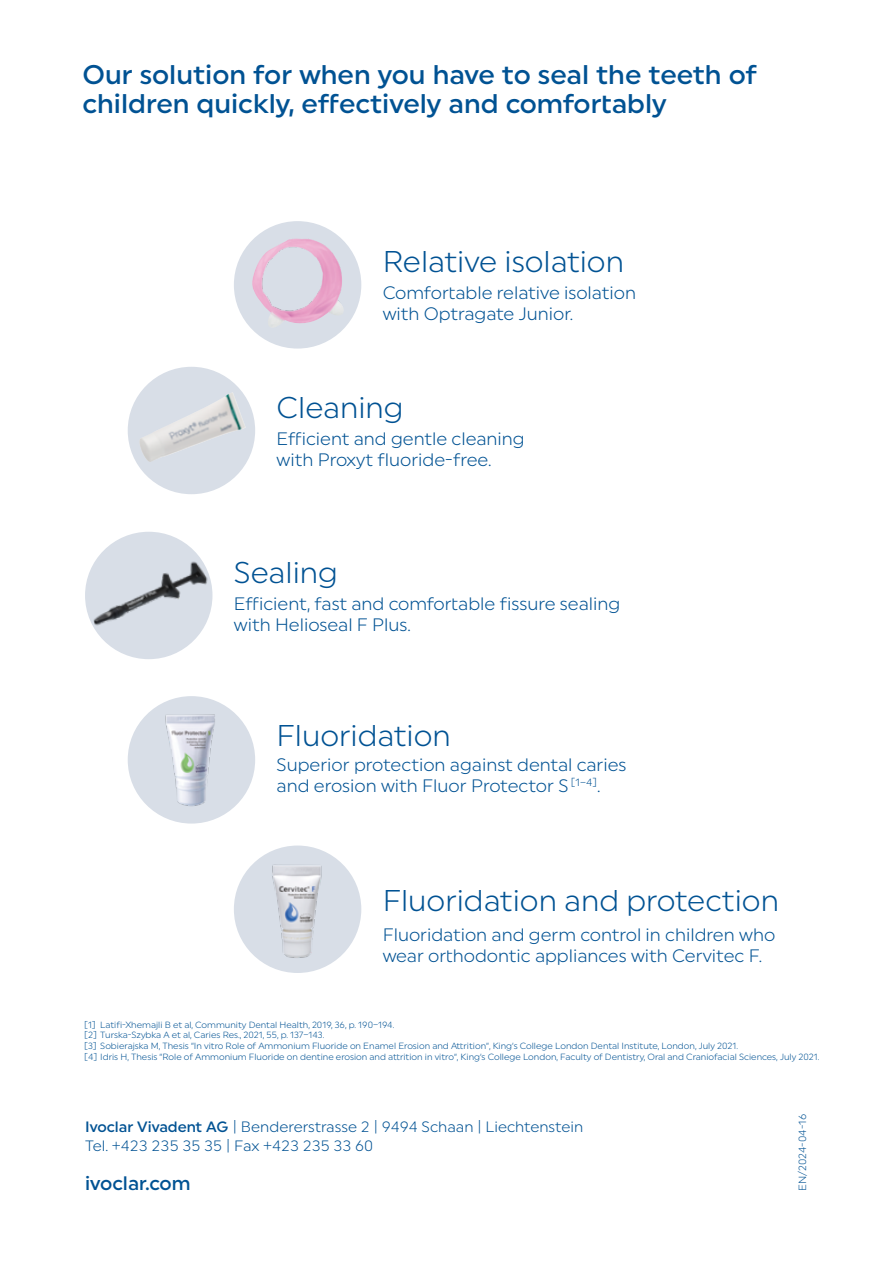
<style>
.page{position:relative;width:893px;height:1263px;background:#fff}
.page>*{position:absolute;margin:0;border:0;box-sizing:border-box;transform-origin:0 0}
.t1{font:30px "Uniform Pro Ivoclar Lgt";color:#005293}
.t2{font:500 27px/28.5px "Uniform Pro Ivoclar";color:#005293}
.t3{font:500 19.5px "Uniform Pro Ivoclar";color:#005293}
.t4{font:18px/21px "Uniform Pro Ivoclar Lgt";color:#005293}
.t5{font:15px/19.5px "Uniform Pro Ivoclar Lgt";color:#005293}
.t6{font:10.5px "Uniform Pro Ivoclar Lgt";color:#005293}
.t7{font:9px/10.5px "Uniform Pro Ivoclar Lgt";color:#005293}
.s1{font-family:"Uniform Pro Ivoclar";font-weight:500}
</style>
<div class="page">
<div style="left:234px;top:845px;width:127px;height:128px;background:#d8dee7;border-radius:50%"></div>
<img style="left:234px;top:850px;width:127px;height:118px">
<div style="left:85px;top:532px;width:127px;height:127px;background:#d8dee7;border-radius:50%"></div>
<img style="left:85px;top:558px;width:127px;height:88px">
<div style="left:128px;top:367px;width:127px;height:127px;background:#d8dee7;border-radius:50%"></div>
<img style="left:139px;top:392px;width:107px;height:70px">
<div style="left:234px;top:221px;width:127px;height:128px;background:#d8dee7;border-radius:50%"></div>
<img style="left:252px;top:238px;width:93px;height:86px">
<div style="left:128px;top:696px;width:127px;height:127px;background:#d8dee7;border-radius:50%"></div>
<img style="left:144px;top:703px;width:98px;height:114px">
<h2 class="t2" style="left:82px;top:60px;width:676px">Our solution for when you have to seal the teeth of children quickly, effectively and comfortably</h2>
<h1 class="t1" style="left:383px;top:244px;width:243px">Relative isolation</h1>
<h3 class="t4" style="left:383px;top:282px;width:255px">Comfortable relative isolation with Optragate Junior.</h3>
<h1 class="t1" style="left:277px;top:390px;width:129px">Cleaning</h1>
<h3 class="t4" style="left:277px;top:428px;width:250px">Efficient and gentle cleaning with Proxyt fluoride-free.</h3>
<h1 class="t1" style="left:234px;top:555px;width:106px">Sealing</h1>
<h3 class="t4" style="left:234px;top:593px;width:388px">Efficient, fast and comfortable fissure sealing with Helioseal F Plus.</h3>
<h1 class="t1" style="left:277px;top:718px;width:176px">Fluoridation</h1>
<h3 class="t4" style="left:277px;top:754px;width:352px">Superior protection against dental caries and erosion with Fluor Protector S <sup>[1–4]</sup>.</h3>
<h1 class="t1" style="left:383px;top:883px;width:398px">Fluoridation and protection</h1>
<h3 class="t4" style="left:383px;top:924px;width:394px">Fluoridation and germ control in children who wear orthodontic appliances with Cervitec F.</h3>
<p class="t7" style="left:84px;top:1019px;width:737px">[1] Latifi-Xhemajli B et al, Community Dental Health, 2019, 36, p. 190–194.<br>[2] Turska-Szybka A et al, Caries Res., 2021, 55, p. 137–143.<br>[3] Sobierajska M, Thesis “In vitro Role of Ammonium Fluoride on Enamel Erosion and Attrition“, King‘s College London Dental Institute, London, July 2021.<br>[4] Idris H, Thesis “Role of Ammonium Fluoride on dentine erosion and attrition in vitro“, King‘s College London, Faculty of Dentistry, Oral and Craniofacial Sciences, July 2021.</p>
<h3 class="t5" style="left:85px;top:1117px;width:500px"><span class="s1">Ivoclar Vivadent AG</span> | Bendererstrasse 2 | 9494 Schaan | Liechtenstein<br>Tel. +423 235 35 35 | Fax +423 235 33 60</h3>
<h3 class="t3" style="left:85px;top:1172px;width:107px">ivoclar.com</h3>
<p class="t6" style="left:796px;top:1191px;width:78px;rotate:-90deg">EN/2024-04-16</p>
</div>
